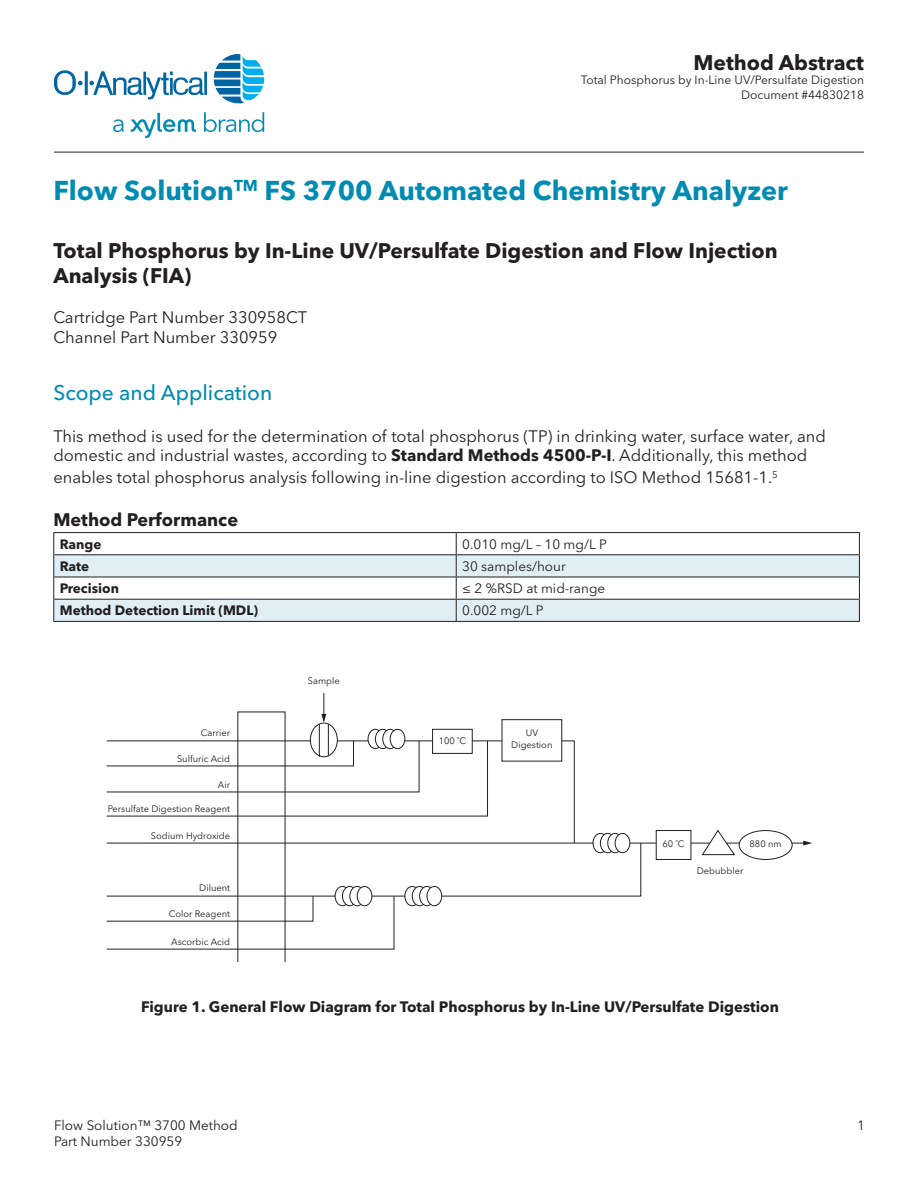
<style>
.page{position:relative;width:918px;height:1188px;background:#fff}
.page>*{position:absolute;margin:0;border:0;box-sizing:border-box;transform-origin:0 0}
.t1{font:700 27px "Avenir Next LT Pro";color:#008bb3}
.t2{font:700 21px/25.2px "Avenir Next LT Pro";color:#231f20}
.t3{font:500 21px "Avenir Next LT Pro";color:#008bb3}
.t4{font:700 18px "Avenir Next LT Pro";color:#231f20}
.t5{font:16.5px/19.8px "Avenir Next LT Pro";color:#231f20}
.t6{font:700 15px "Avenir Next LT Pro";color:#231f20}
.t7{font:13.5px "Avenir Next LT Pro";color:#231f20}
.t8{font:700 13.5px "Avenir Next LT Pro";color:#231f20}
.t9{font:12px/14.4px "Avenir Next LT Pro";color:#231f20;text-align:right}
.t10{font:9.3px/11.1px "Avenir Next LT Pro";color:#231f20;text-align:center}
.s1{font-weight:700}
</style>
<div class="page">
<svg style="left:214px;top:54px;width:50px;height:50px"></svg>
<svg style="left:54px;top:70px;width:153px;height:30px"></svg>
<svg style="left:113px;top:119px;width:11px;height:13px"></svg>
<svg style="left:204px;top:112px;width:60px;height:20px"></svg>
<svg style="left:131px;top:113px;width:65px;height:25px"></svg>
<hr style="left:54px;top:152px;width:810px;height:1px;background:#231f20">
<svg style="left:54px;top:555px;width:805px;height:66px;fill:#dfeff5"></svg>
<hr style="left:53px;top:532px;width:403px;height:1px;background:#231f20">
<hr style="left:456px;top:532px;width:404px;height:1px;background:#231f20">
<hr style="left:53px;top:554px;width:403px;height:1px;background:#231f20">
<hr style="left:456px;top:554px;width:404px;height:1px;background:#231f20">
<hr style="left:53px;top:577px;width:403px;height:1px;background:#231f20">
<hr style="left:456px;top:577px;width:404px;height:1px;background:#231f20">
<hr style="left:53px;top:599px;width:403px;height:1px;background:#231f20">
<svg style="left:53px;top:533px;width:1px;height:88px"></svg>
<hr style="left:456px;top:599px;width:404px;height:1px;background:#231f20">
<svg style="left:456px;top:533px;width:1px;height:88px"></svg>
<svg style="left:859px;top:533px;width:1px;height:88px"></svg>
<hr style="left:53px;top:621px;width:403px;height:1px;background:#231f20">
<hr style="left:456px;top:621px;width:404px;height:1px;background:#231f20">
<hr style="left:107px;top:843px;width:698px;height:1px;background:#231f20">
<svg style="left:803px;top:841px;width:9px;height:5px"></svg>
<div style="left:656px;top:831px;width:35px;height:28px;background:#fff"></div>
<div style="left:656px;top:830px;width:35px;height:30px;border:1px solid #231f20"></div>
<svg style="left:701px;top:829px;width:35px;height:26px"></svg>
<div style="left:739px;top:831px;width:53px;height:28px;background:#fff;border-radius:50%"></div>
<div style="left:739px;top:830px;width:54px;height:30px;border:1px solid #231f20;border-radius:50%"></div>
<svg style="left:106px;top:693px;width:536px;height:269px"></svg>
<p class="t2" style="left:694px;top:50px;width:172px">Method Abstract</p>
<p class="t9" style="left:581px;top:73px;width:285px">Total Phosphorus by In-Line UV/Persulfate Digestion<br>Document #44830218</p>
<p class="t1" style="left:53px;top:174px;width:736px">Flow Solution<sup>TM</sup> FS 3700 Automated Chemistry Analyzer</p>
<p class="t2" style="left:53px;top:238px;width:726px">Total Phosphorus by In-Line UV/Persulfate Digestion and Flow Injection<br>Analysis (FIA)</p>
<p class="t5" style="left:53px;top:307px;width:255px">Cartridge Part Number 330958CT</p>
<p class="t5" style="left:53px;top:327px;width:225px">Channel Part Number 330959</p>
<p class="t3" style="left:53px;top:380px;width:220px">Scope and Application</p>
<p class="t5" style="left:53px;top:426px;width:774px">This method is used for the determination of total phosphorus (TP) in drinking water, surface water, and domestic and industrial wastes, according to <span class="s1">Standard Methods 4500-P-I</span>. Additionally, this method</p>
<p class="t5" style="left:53px;top:467px;width:726px">enables total phosphorus analysis following in-line digestion according to ISO Method 15681-1.<sup>5</sup></p>
<p class="t4" style="left:53px;top:509px;width:186px">Method Performance</p>
<p class="t8" style="left:60px;top:536px;width:43px">Range</p>
<p class="t7" style="left:462px;top:536px;width:146px">0.010 mg/L – 10 mg/L P</p>
<p class="t8" style="left:60px;top:558px;width:31px">Rate</p>
<p class="t7" style="left:462px;top:558px;width:105px">30 samples/hour</p>
<p class="t8" style="left:60px;top:580px;width:61px">Precision</p>
<p class="t7" style="left:462px;top:580px;width:145px">≤ 2 %RSD at mid-range</p>
<p class="t8" style="left:60px;top:602px;width:200px">Method Detection Limit (MDL)</p>
<p class="t7" style="left:462px;top:603px;width:83px">0.002 mg/L P</p>
<p class="t10" style="left:201px;top:727px;width:31px">Carrier</p>
<p class="t10" style="left:177px;top:753px;width:55px">Sulfuric Acid</p>
<p class="t10" style="left:218px;top:780px;width:14px">Air</p>
<p class="t10" style="left:108px;top:803px;width:124px">Persulfate Digestion Reagent</p>
<p class="t10" style="left:151px;top:830px;width:81px">Sodium Hydroxide</p>
<p class="t10" style="left:199px;top:882px;width:32px">Diluent</p>
<p class="t10" style="left:169px;top:908px;width:63px">Color Reagent</p>
<p class="t10" style="left:171px;top:936px;width:60px">Ascorbic Acid</p>
<p class="t10" style="left:308px;top:675px;width:34px">Sample</p>
<p class="t10" style="left:439px;top:735px;width:29px">100 ˚C</p>
<p class="t10" style="left:511px;top:728px;width:43px">UV<br>Digestion</p>
<p class="t10" style="left:663px;top:838px;width:24px">60 ˚C</p>
<p class="t10" style="left:750px;top:838px;width:34px">880 nm</p>
<p class="t10" style="left:697px;top:865px;width:48px">Debubbler</p>
<p class="t6" style="left:141px;top:998px;width:639px">Figure 1. General Flow Diagram for Total Phosphorus by In-Line UV/Persulfate Digestion</p>
<p class="t7" style="left:54px;top:1117px;width:185px">Flow Solution™ 3700 Method</p>
<p class="t7" style="left:857px;top:1117px;width:9px">1</p>
<p class="t7" style="left:54px;top:1133px;width:130px">Part Number 330959</p>
</div>
